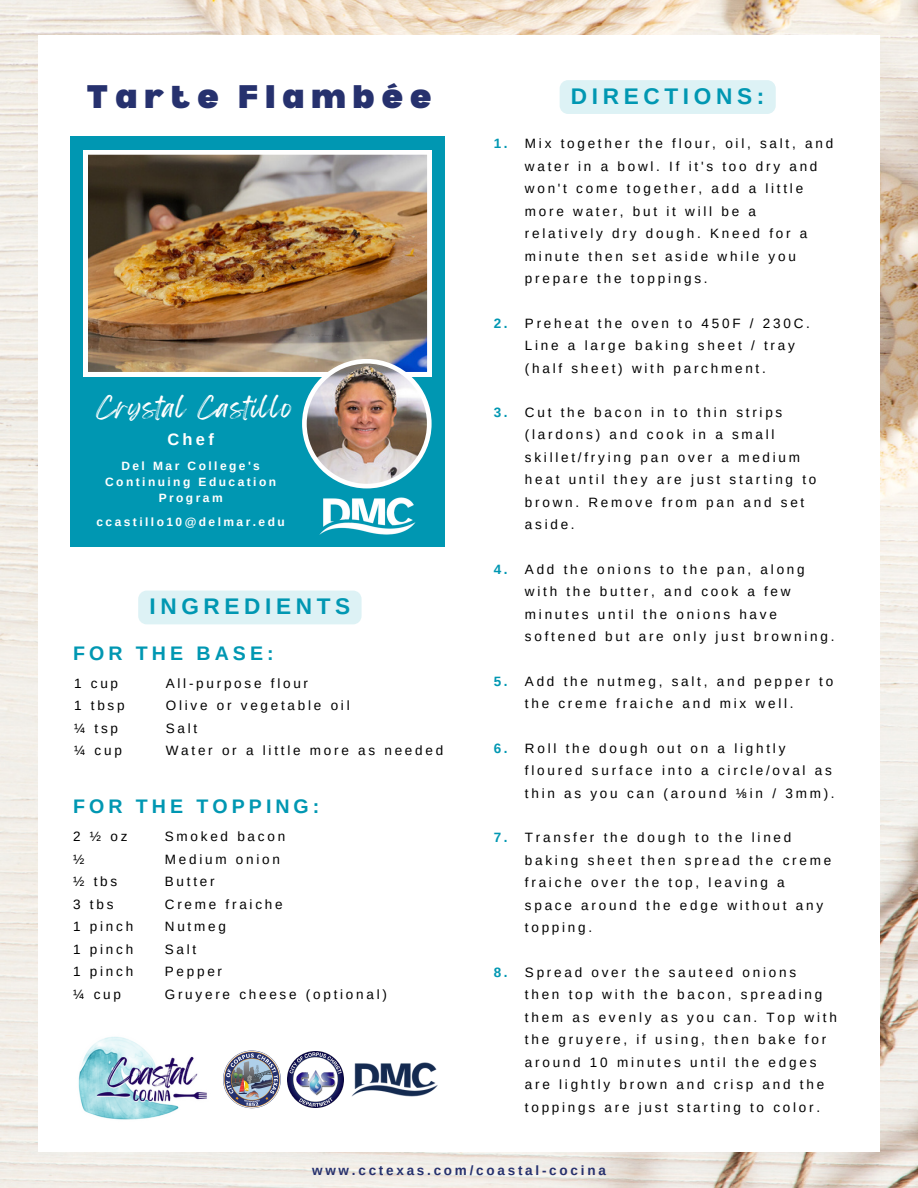
<style>
.page{position:relative;width:918px;height:1188px;background:#fff}
.page>*{position:absolute;margin:0;border:0;box-sizing:border-box;transform-origin:0 0}
.t1{font:900 31.95px "Bernoru";letter-spacing:.205em;color:#26316e}
.t2{font:24px "Feeling Passionate";letter-spacing:.055em;color:#fff}
.t3{font:700 22.65px "Arimo";letter-spacing:.205em;color:#0097b2}
.t4{font:700 19.65px "Arimo";letter-spacing:.205em;color:#0097b2}
.t5{font:700 16.5px "Arimo";color:#fff}
.t6{font:13.5px/22.5px "Arimo";letter-spacing:.205em;color:#000}
.t7{font:700 13.5px "Arimo";letter-spacing:.205em;color:#26316e}
.t8{font:700 13.5px "Arimo";color:#0097b2}
.t9{font:700 12px/16px "Arimo";letter-spacing:.205em;color:#fff;text-align:center}
</style>
<div class="page">
<img style="left:0;top:0;width:918px;height:1188px">
<div style="left:38px;top:36px;width:842px;height:1116px;background:#fff"></div>
<div style="left:70px;top:136px;width:375px;height:410px;background:#0097b2"></div>
<img style="left:78px;top:1037px;width:129px;height:83px">
<img style="left:287px;top:1051px;width:56px;height:57px">
<img style="left:223px;top:1050px;width:58px;height:59px">
<img style="left:351px;top:1062px;width:87px;height:35px">
<img style="left:84px;top:150px;width:347px;height:226px">
<svg style="left:302px;top:359px;width:130px;height:129px;background:#f3f7f8"></svg>
<img style="left:307px;top:364px;width:120px;height:120px;border-radius:50%">
<img style="left:319px;top:488px;width:97px;height:47px">
<div style="left:138px;top:591px;width:224px;height:33px;background:#ddf2f5"></div>
<div style="left:560px;top:80px;width:216px;height:34px;background:#ddf2f5;border-radius:8px"></div>
<p class="t1" style="left:86px;top:78px;width:347px">Tarte Flambée</p>
<p class="t2" style="left:96px;top:388px;width:198px">Crystal Castillo</p>
<p class="t5" style="left:167px;top:430px;width:48px">Chef</p>
<p class="t9" style="left:121px;top:457px;width:140px">Del Mar College's</p>
<p class="t9" style="left:105px;top:473px;width:173px">Continuing Education<br>Program</p>
<p class="t9" style="left:96px;top:514px;width:190px">ccastillo10@delmar.edu</p>
<p class="t3" style="left:150px;top:594px;width:202px">INGREDIENTS</p>
<p class="t4" style="left:73px;top:642px;width:202px">FOR THE BASE:</p>
<p class="t6" style="left:74px;top:672px;width:46px">1 cup</p>
<p class="t6" style="left:74px;top:695px;width:52px">1 tbsp</p>
<p class="t6" style="left:74px;top:717px;width:46px">¼ tsp</p>
<p class="t6" style="left:74px;top:740px;width:49px">¼ cup</p>
<p class="t6" style="left:166px;top:672px;width:144px">All-purpose flour</p>
<p class="t6" style="left:166px;top:695px;width:185px">Olive or vegetable oil</p>
<p class="t6" style="left:166px;top:740px;width:279px">Water or a little more as needed</p>
<p class="t6" style="left:166px;top:717px;width:33px">Salt</p>
<p class="t4" style="left:73px;top:795px;width:248px">FOR THE TOPPING:</p>
<p class="t6" style="left:73px;top:825px;width:56px">2½oz</p>
<p class="t6" style="left:73px;top:848px;width:13px">½</p>
<p class="t6" style="left:73px;top:870px;width:46px">½ tbs</p>
<p class="t6" style="left:73px;top:893px;width:42px">3 tbs</p>
<p class="t6" style="left:73px;top:915px;width:62px">1 pinch</p>
<p class="t6" style="left:73px;top:938px;width:62px">1 pinch</p>
<p class="t6" style="left:73px;top:983px;width:49px">¼ cup</p>
<p class="t6" style="left:73px;top:960px;width:62px">1 pinch</p>
<p class="t6" style="left:165px;top:825px;width:122px">Smoked bacon</p>
<p class="t6" style="left:165px;top:848px;width:117px">Medium onion</p>
<p class="t6" style="left:165px;top:870px;width:51px">Butter</p>
<p class="t6" style="left:165px;top:893px;width:119px">Creme fraiche</p>
<p class="t6" style="left:165px;top:915px;width:63px">Nutmeg</p>
<p class="t6" style="left:165px;top:938px;width:33px">Salt</p>
<p class="t6" style="left:165px;top:983px;width:224px">Gruyere cheese (optional)</p>
<p class="t6" style="left:165px;top:960px;width:59px">Pepper</p>
<p class="t3" style="left:571px;top:83px;width:195px">DIRECTIONS:</p>
<p class="t8" style="left:494px;top:136px;width:16px">1.</p>
<p class="t6" style="left:525px;top:132px;width:310px">Mix together the flour, oil, salt, and water in a bowl. If it's too dry and won't come together, add a little more water, but it will be a relatively dry dough. Kneed for a minute then set aside while you prepare the toppings.</p>
<p class="t8" style="left:494px;top:315px;width:16px">2.</p>
<p class="t6" style="left:525px;top:312px;width:286px">Preheat the oven to 450F / 230C.<br>Line a large baking sheet / tray</p>
<p class="t6" style="left:525px;top:357px;width:242px">(half sheet) with parchment.</p>
<p class="t8" style="left:494px;top:405px;width:16px">3.</p>
<p class="t6" style="left:525px;top:401px;width:293px">Cut the bacon in to thin strips (lardons) and cook in a small skillet/frying pan over a medium heat until they are just starting to brown. Remove from pan and set aside.</p>
<p class="t8" style="left:494px;top:562px;width:16px">4.</p>
<p class="t6" style="left:525px;top:558px;width:311px">Add the onions to the pan, along with the butter, and cook a few minutes until the onions have softened but are only just browning.</p>
<p class="t8" style="left:494px;top:674px;width:16px">5.</p>
<p class="t6" style="left:525px;top:670px;width:310px">Add the nutmeg, salt, and pepper to the creme fraiche and mix well.</p>
<p class="t8" style="left:494px;top:741px;width:16px">6.</p>
<p class="t6" style="left:525px;top:737px;width:311px">Roll the dough out on a lightly floured surface into a circle/oval as thin as you can (around ⅛in / 3mm).</p>
<p class="t8" style="left:494px;top:830px;width:16px">7.</p>
<p class="t6" style="left:525px;top:826px;width:308px">Transfer the dough to the lined baking sheet then spread the creme fraiche over the top, leaving a space around the edge without any topping.</p>
<p class="t6" style="left:525px;top:961px;width:313px">Spread over the sauteed onions<br>then top with the bacon, spreading them as evenly as you can. Top with the gruyere, if using, then bake for around 10 minutes until the edges are lightly brown and crisp and the toppings are just starting to color.</p>
<p class="t8" style="left:494px;top:964px;width:16px">8.</p>
<p class="t7" style="left:312px;top:1162px;width:295px">www.cctexas.com/coastal-cocina</p>
</div>
